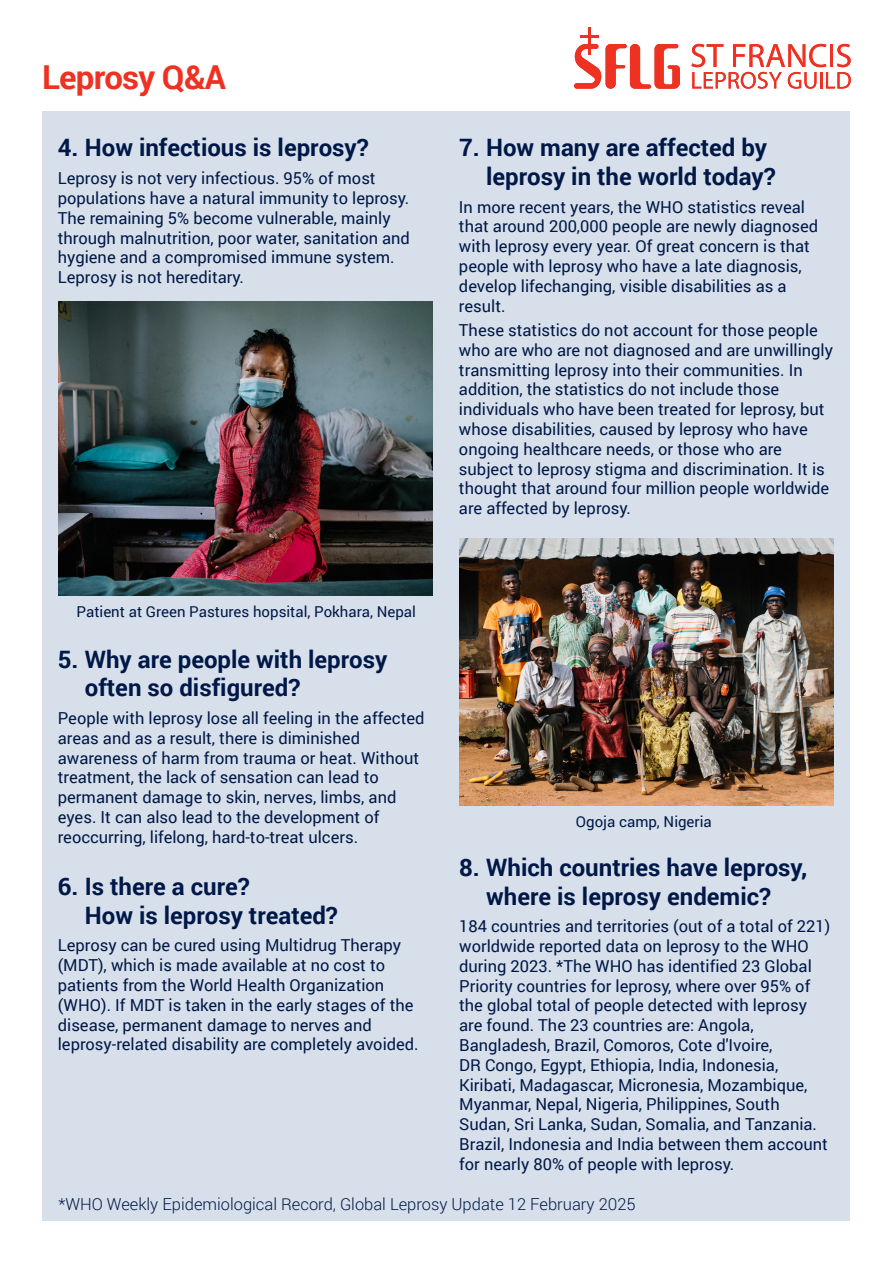
<style>
.page{position:relative;width:893px;height:1263px;background:#fff}
.page>*{position:absolute;margin:0;border:0;box-sizing:border-box;transform-origin:0 0}
.t1{font:700 33px "Roboto";letter-spacing:-.025em;color:#ef3122}
.t2{font:700 24px/28.8px "Roboto";color:#001848}
.t3{font:16.5px/19.8px "Roboto";color:#001848}
.t4{font:300 16.5px "Roboto";color:#001848}
.t5{font:15px "Roboto";color:#001848}
</style>
<div class="page">
<svg style="left:574px;top:44px;width:106px;height:45px"></svg>
<hr style="left:588px;top:28px;width:3px;height:27px;background:#ef3122">
<hr style="left:580px;top:35px;width:19px;height:3px;background:#ef3122">
<svg style="left:691px;top:44px;width:160px;height:45px"></svg>
<div style="left:42px;top:112px;width:808px;height:1109px;background:#d7e0ea"></div>
<img style="left:459px;top:539px;width:374px;height:266px">
<img style="left:58px;top:301px;width:375px;height:294px">
<h1 class="t1" style="left:42px;top:54px;width:185px">Leprosy Q&amp;A</h1>
<h2 class="t2" style="left:58px;top:132px;width:312px">4. How infectious is leprosy?</h2>
<p class="t3" style="left:58px;top:168px;width:354px">Leprosy is not very infectious. 95% of most populations have a natural immunity to leprosy.<br>The remaining 5% become vulnerable, mainly through malnutrition, poor water, sanitation and hygiene and a compromised immune system.<br>Leprosy is not hereditary.</p>
<p class="t5" style="left:77px;top:602px;width:341px">Patient at Green Pastures hopsital, Pokhara, Nepal</p>
<h2 class="t2" style="left:85px;top:644px;width:304px;text-indent:-27px">5. Why are people with leprosy often so disfigured?</h2>
<p class="t3" style="left:58px;top:707px;width:368px">People with leprosy lose all feeling in the affected areas and as a result, there is diminished awareness of harm from trauma or heat. Without treatment, the lack of sensation can lead to permanent damage to skin, nerves, limbs, and eyes. It can also lead to the development of reoccurring, lifelong, hard-to-treat ulcers.</p>
<h2 class="t2" style="left:85px;top:871px;width:255px;text-indent:-27px">6. Is there a cure?<br>How is leprosy treated?</h2>
<p class="t3" style="left:58px;top:935px;width:362px">Leprosy can be cured using Multidrug Therapy (MDT), which is made available at no cost to patients from the World Health Organization (WHO). If MDT is taken in the early stages of the disease, permanent damage to nerves and leprosy-related disability are completely avoided.</p>
<h2 class="t2" style="left:486px;top:132px;width:291px;text-indent:-27px">7. How many are affected by leprosy in the world today?</h2>
<p class="t3" style="left:459px;top:196px;width:361px">In more recent years, the WHO statistics reveal that around 200,000 people are newly diagnosed with leprosy every year. Of great concern is that people with leprosy who have a late diagnosis, develop lifechanging, visible disabilities as a result.</p>
<p class="t3" style="left:459px;top:320px;width:376px">These statistics do not account for those people who are who are not diagnosed and are unwillingly transmitting leprosy into their communities. In addition, the statistics do not include those individuals who have been treated for leprosy, but whose disabilities, caused by leprosy who have ongoing healthcare needs, or those who are subject to leprosy stigma and discrimination. It is thought that around four million people worldwide are affected by leprosy.</p>
<p class="t5" style="left:576px;top:811px;width:137px">Ogoja camp, Nigeria</p>
<h2 class="t2" style="left:459px;top:852px;width:350px;text-align:center">8. Which countries have leprosy, where is leprosy endemic?</h2>
<p class="t3" style="left:459px;top:916px;width:373px">184 countries and territories (out of a total of 221) worldwide reported data on leprosy to the WHO during 2023. *The WHO has identified 23 Global Priority countries for leprosy, where over 95% of the global total of people detected with leprosy are found. The 23 countries are: Angola, Bangladesh, Brazil, Comoros, Cote d'Ivoire,<br>DR Congo, Egypt, Ethiopia, India, Indonesia, Kiribati, Madagascar, Micronesia, Mozambique, Myanmar, Nepal, Nigeria, Philippines, South Sudan, Sri Lanka, Sudan, Somalia, and Tanzania.<br>Brazil, Indonesia and India between them account for nearly 80% of people with leprosy.</p>
<p class="t4" style="left:58px;top:1192px;width:579px">*WHO Weekly Epidemiological Record, Global Leprosy Update 12 February 2025</p>
</div>
